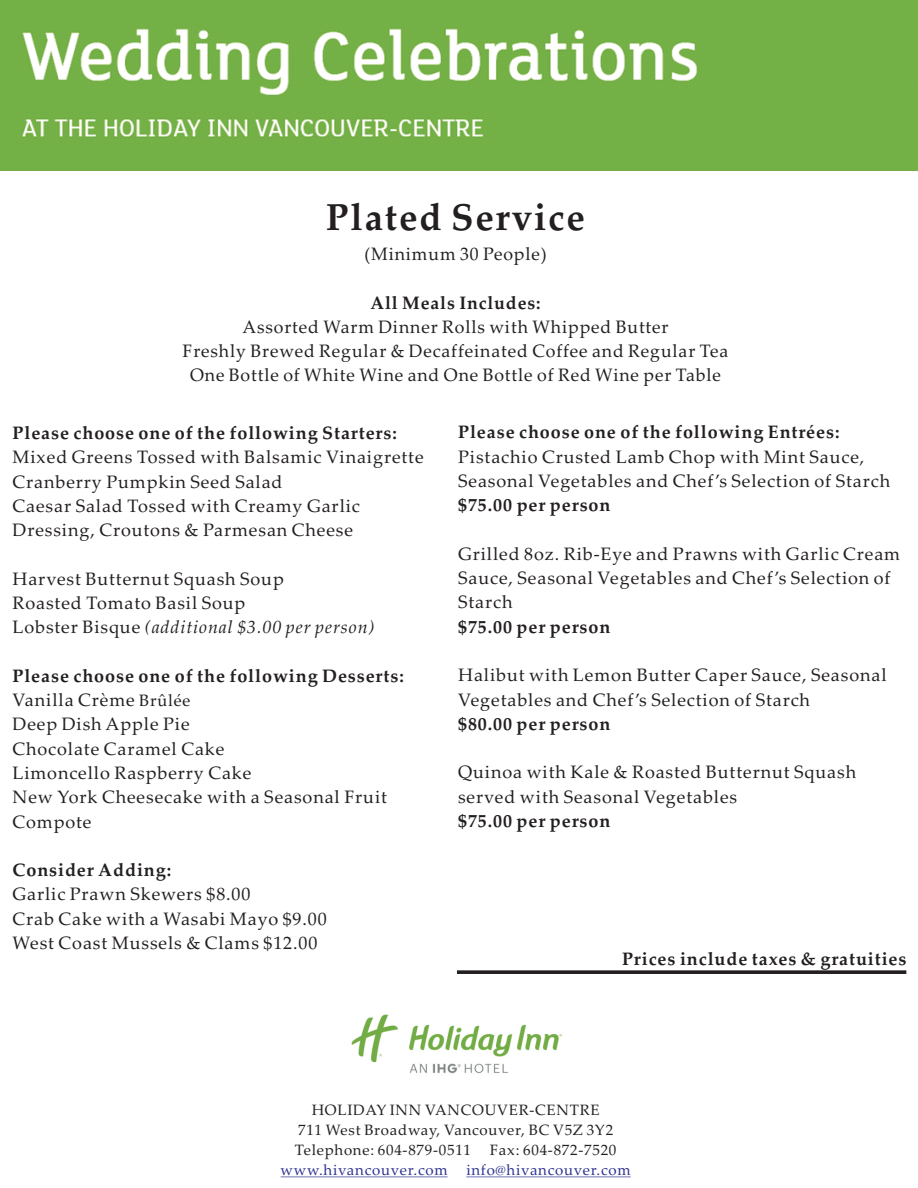
<style>
.page{position:relative;width:918px;height:1188px;background:#fff}
.page>*{position:absolute;margin:0;border:0;box-sizing:border-box;transform-origin:0 0}
.t1{font:700 37.5px "Palatino Linotype";letter-spacing:.05em;color:#231f20}
.t2{font:18px/24.3px "Palatino Linotype";letter-spacing:.05em;color:#231f20}
.t3{font:700 18px/24.3px "Palatino Linotype";letter-spacing:.05em;color:#231f20}
.t4{font:15px/20.2px "Palatino Linotype";letter-spacing:.05em;color:#231f20}
.t5{font:15px "Palatino Linotype";letter-spacing:.05em;color:#2d3291}
.s1{font-style:italic}
.s2{font-weight:400}
.s3{font-weight:400;font-size:16.5px}
</style>
<div class="page">
<img style="left:0;top:0;width:918px;height:171px">
<hr style="left:281px;top:1177px;width:167px;height:1px;background:#2d3291">
<hr style="left:466px;top:1177px;width:165px;height:1px;background:#2d3291">
<svg style="left:457px;top:970px;width:449px;height:4px;background:#373435"></svg>
<img style="left:351px;top:1014px;width:211px;height:60px">
<h1 class="t1" style="left:326px;top:202px;width:260px">Plated Service</h1>
<p class="t2" style="left:364px;top:244px;width:184px">(Minimum 30 People)</p>
<p class="t3" style="left:371px;top:292px;width:172px">All Meals Includes:</p>
<p class="t2" style="left:183px;top:317px;width:547px;text-align:center">Assorted Warm Dinner Rolls with Whipped Butter<br>Freshly Brewed Regular &amp; Decaffeinated Coffee and Regular Tea<br>One Bottle of White Wine and One Bottle of Red Wine per Table</p>
<p class="t3" style="left:13px;top:423px;width:386px">Please choose one of the following Starters:</p>
<p class="t2" style="left:13px;top:447px;width:413px">Mixed Greens Tossed with Balsamic Vinaigrette Cranberry Pumpkin Seed Salad<br>Caesar Salad Tossed with Creamy Garlic Dressing, Croutons &amp; Parmesan Cheese</p>
<p class="t2" style="left:13px;top:569px;width:364px">Harvest Butternut Squash Soup<br>Roasted Tomato Basil Soup<br>Lobster Bisque <span class="s1">(additional $3.00 per person)</span></p>
<p class="t3" style="left:13px;top:666px;width:393px">Please choose one of the following Desserts:<br><span class="s2">Vanilla Crème</span> <span class="s3">Brûlée</span></p>
<p class="t2" style="left:12px;top:714px;width:376px">Deep Dish Apple Pie<br>Chocolate Caramel Cake<br>Limoncello Raspberry Cake<br>New York Cheesecake with a Seasonal Fruit<br>Compote</p>
<p class="t3" style="left:13px;top:860px;width:160px">Consider Adding:</p>
<p class="t2" style="left:13px;top:884px;width:316px">Garlic Prawn Skewers $8.00<br>Crab Cake with a Wasabi Mayo $9.00<br>West Coast Mussels &amp; Clams $12.00</p>
<p class="t3" style="left:458px;top:422px;width:383px">Please choose one of the following Entrées:</p>
<p class="t2" style="left:458px;top:446px;width:433px">Pistachio Crusted Lamb Chop with Mint Sauce,<br>Seasonal Vegetables and Chef’s Selection of Starch</p>
<p class="t3" style="left:458px;top:495px;width:154px">$75.00 per person</p>
<p class="t2" style="left:458px;top:544px;width:444px">Grilled 8oz. Rib-Eye and Prawns with Garlic Cream<br>Sauce, Seasonal Vegetables and Chef’s Selection of<br>Starch</p>
<p class="t3" style="left:458px;top:616px;width:154px">$75.00 per person</p>
<p class="t2" style="left:458px;top:665px;width:430px">Halibut with Lemon Butter Caper Sauce, Seasonal<br>Vegetables and Chef’s Selection of Starch</p>
<p class="t3" style="left:458px;top:714px;width:154px">$80.00 per person</p>
<p class="t2" style="left:458px;top:762px;width:400px">Quinoa with Kale &amp; Roasted Butternut Squash served with Seasonal Vegetables</p>
<p class="t3" style="left:458px;top:811px;width:154px">$75.00 per person</p>
<p class="t3" style="left:622px;top:949px;width:286px">Prices include taxes &amp; gratuities</p>
<p class="t4" style="left:295px;top:1101px;width:320px;text-indent:17px">HOLIDAY INN VANCOUVER-CENTRE<br>711 West Broadway, Vancouver, BC V5Z 3Y2<br>Telephone: 604-879-0511</p>
<p class="t4" style="left:490px;top:1141px;width:128px">Fax: 604-872-7520</p>
<p class="t5" style="left:281px;top:1164px;width:352px">www.hivancouver.com info@hivancouver.com</p>
</div>
